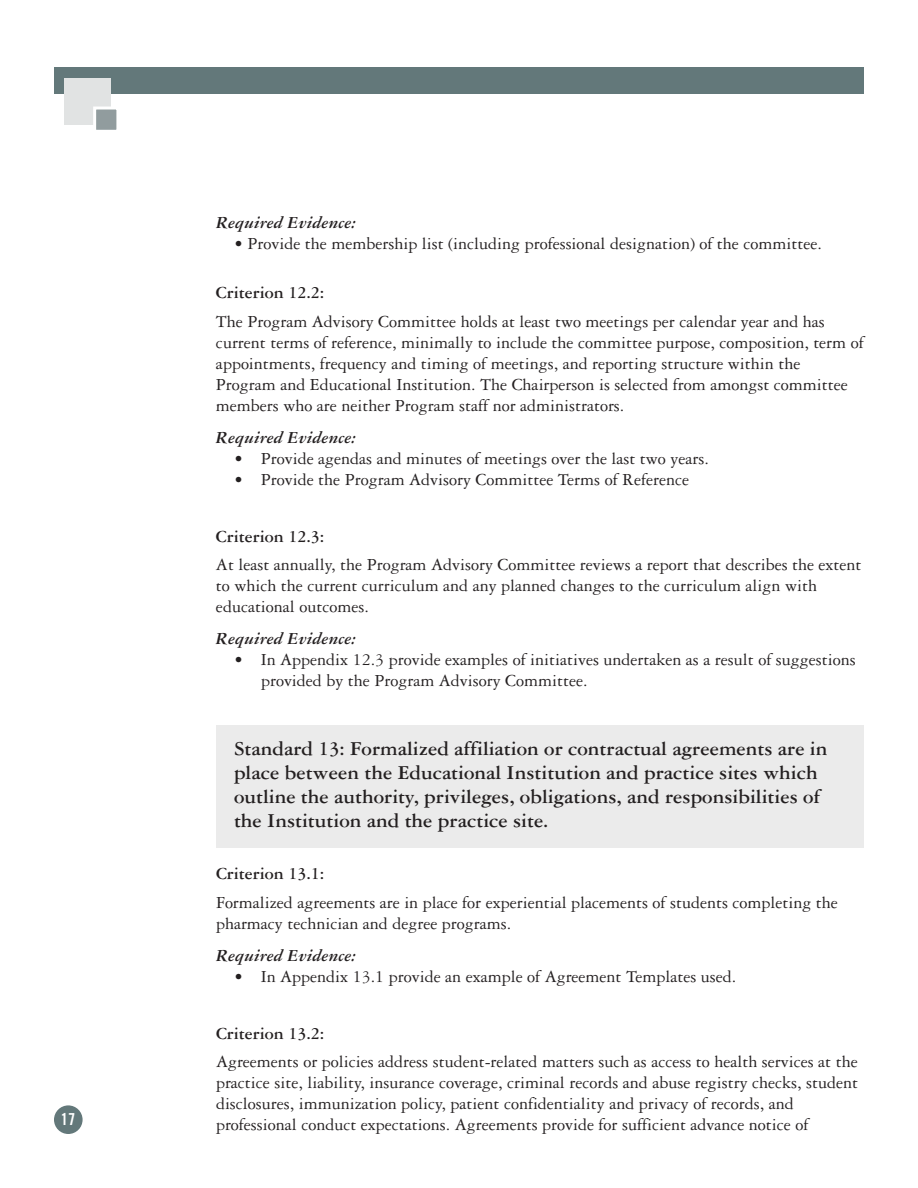
<style>
.page{position:relative;width:918px;height:1188px;background:#fff}
.page>*{position:absolute;margin:0;border:0;box-sizing:border-box;transform-origin:0 0}
.t1{font:700 21px/24px "Garamond Three";color:#231f20}
.t2{font:18px/21px "Garamond Three";color:#231f20}
.t3{font:italic 700 18px "Garamond Three";color:#231f20}
.t4{font:700 18px "Garamond Three";color:#231f20}
.t5{font:16.5px "Trade Gothic Bold Cond Twenty";color:#fff}
</style>
<div class="page">
<div style="left:216px;top:725px;width:648px;height:123px;background:#ebebeb"></div>
<div style="left:54px;top:68px;width:810px;height:26px;background:#63787a"></div>
<div style="left:54px;top:1105px;width:29px;height:29px;background:#63787a;border-radius:50%"></div>
<div style="left:64px;top:78px;width:47px;height:47px;background:#e1e3e3"></div>
<div style="left:96px;top:110px;width:20px;height:20px;background:#919c9e"></div>
<div style="left:93px;top:107px;width:26px;height:26px;border:3px solid #fff"></div>
<p class="t5" style="left:61px;top:1113px;width:16px">17</p>
<p class="t3" style="left:216px;top:216px;width:141px">Required Evidence:</p>
<p class="t2" style="left:234px;top:234px;width:589px">• Provide the membership list (including professional designation) of the committee.</p>
<p class="t4" style="left:216px;top:287px;width:110px">Criterion 12.2:</p>
<p class="t2" style="left:216px;top:312px;width:649px">The Program Advisory Committee holds at least two meetings per calendar year and has current terms of reference, minimally to include the committee purpose, composition, term of appointments, frequency and timing of meetings, and reporting structure within the Program and Educational Institution. The Chairperson is selected from amongst committee members who are neither Program staff nor administrators.</p>
<p class="t3" style="left:216px;top:431px;width:141px">Required Evidence:</p>
<p class="t2" style="left:234px;top:449px;width:476px">• Provide agendas and minutes of meetings over the last two years.</p>
<p class="t2" style="left:234px;top:470px;width:457px">• Provide the Program Advisory Committee Terms of Reference</p>
<p class="t4" style="left:216px;top:530px;width:110px">Criterion 12.3:</p>
<p class="t2" style="left:216px;top:556px;width:647px">At least annually, the Program Advisory Committee reviews a report that describes the extent to which the current curriculum and any planned changes to the curriculum align with educational outcomes.</p>
<p class="t3" style="left:216px;top:632px;width:141px">Required Evidence:</p>
<p class="t2" style="left:261px;top:651px;width:596px;text-indent:-27px">• In Appendix 12.3 provide examples of initiatives undertaken as a result of suggestions provided by the Program Advisory Committee.</p>
<p class="t1" style="left:234px;top:738px;width:595px">Standard 13: Formalized affiliation or contractual agreements are in place between the Educational Institution and practice sites which outline the authority, privileges, obligations, and responsibilities of the Institution and the practice site.</p>
<p class="t4" style="left:216px;top:868px;width:110px">Criterion 13.1:</p>
<p class="t2" style="left:216px;top:894px;width:623px">Formalized agreements are in place for experiential placements of students completing the pharmacy technician and degree programs.</p>
<p class="t3" style="left:216px;top:949px;width:141px">Required Evidence:</p>
<p class="t2" style="left:234px;top:967px;width:504px">• In Appendix 13.1 provide an example of Agreement Templates used.</p>
<p class="t4" style="left:216px;top:1027px;width:110px">Criterion 13.2:</p>
<p class="t2" style="left:216px;top:1053px;width:644px">Agreements or policies address student-related matters such as access to health services at the practice site, liability, insurance coverage, criminal records and abuse registry checks, student disclosures, immunization policy, patient confidentiality and privacy of records, and professional conduct expectations. Agreements provide for sufficient advance notice of</p>
</div>
